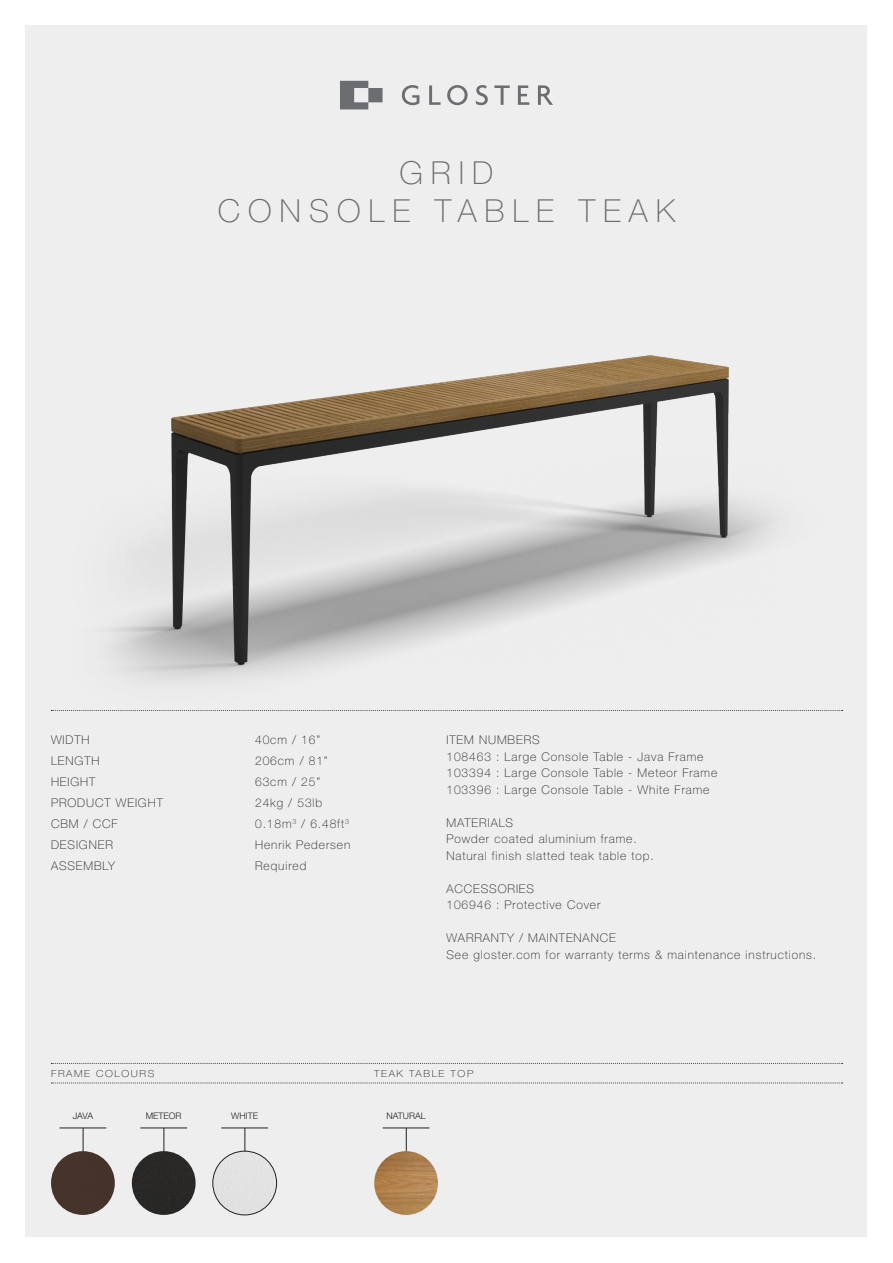
<style>
.page{position:relative;width:893px;height:1263px;background:#fff}
.page>*{position:absolute;margin:0;border:0;box-sizing:border-box;transform-origin:0 0}
.t1{font:100 31.8px "Helvetica Neue LT Pro";letter-spacing:.25em;color:#6c6d70}
.t2{font:100 12px "Helvetica Neue LT Pro";letter-spacing:.075em;color:#231f20}
.t3{font:100 9.75px "Helvetica Neue LT Pro";letter-spacing:.15em;color:#231f20;scale:1.08 1}
.t4{font:300 9px "Helvetica Neue LT Pro";color:#231f20}
</style>
<div class="page">
<div style="left:26px;top:26px;width:841px;height:1211px;background:#eeeeef"></div>
<svg style="left:340px;top:81px;width:213px;height:28px"></svg>
<img style="left:108px;top:355px;width:667px;height:326px">
<svg style="left:51px;top:710px;width:792px;height:1px"></svg>
<svg style="left:51px;top:1083px;width:792px;height:1px"></svg>
<svg style="left:51px;top:1063px;width:792px;height:1px"></svg>
<hr style="left:383px;top:1128px;width:46px;height:1px;background:#231f20">
<svg style="left:406px;top:1128px;width:1px;height:23px"></svg>
<img style="left:374px;top:1151px;width:64px;height:64px;border-radius:32px">
<hr style="left:140px;top:1128px;width:47px;height:1px;background:#231f20">
<svg style="left:164px;top:1128px;width:1px;height:23px"></svg>
<div style="left:132px;top:1151px;width:64px;height:64px;background:#292827;border-radius:32px"></div>
<hr style="left:221px;top:1128px;width:47px;height:1px;background:#231f20">
<svg style="left:245px;top:1128px;width:1px;height:23px"></svg>
<div style="left:213px;top:1151px;width:64px;height:64px;background:#e3e2e2;border-radius:32px"></div>
<div style="left:213px;top:1151px;width:64px;height:64px;border:1px solid #231f20;border-radius:50%"></div>
<hr style="left:60px;top:1128px;width:46px;height:1px;background:#231f20">
<svg style="left:83px;top:1128px;width:1px;height:23px"></svg>
<div style="left:51px;top:1151px;width:64px;height:64px;background:#46332a;border-radius:32px"></div>
<p class="t1" style="left:399px;top:154px;width:95px">GRID</p>
<p class="t1" style="left:218px;top:192px;width:459px">CONSOLE TABLE TEAK</p>
<p class="t2" style="left:51px;top:733px;width:40px">WIDTH</p>
<p class="t2" style="left:51px;top:754px;width:50px">LENGTH</p>
<p class="t2" style="left:51px;top:775px;width:46px">HEIGHT</p>
<p class="t2" style="left:51px;top:796px;width:113px">PRODUCT WEIGHT</p>
<p class="t2" style="left:51px;top:817px;width:68px">CBM / CCF</p>
<p class="t2" style="left:51px;top:838px;width:63px">DESIGNER</p>
<p class="t2" style="left:51px;top:859px;width:66px">ASSEMBLY</p>
<p class="t2" style="left:255px;top:733px;width:67px">40cm / 16”</p>
<p class="t2" style="left:255px;top:754px;width:74px">206cm / 81”</p>
<p class="t2" style="left:255px;top:775px;width:67px">63cm / 25”</p>
<p class="t2" style="left:255px;top:796px;width:69px">24kg / 53lb</p>
<p class="t2" style="left:255px;top:817px;width:95px">0.18m<sup>3</sup> / 6.48ft<sup>3</sup></p>
<p class="t2" style="left:255px;top:838px;width:97px">Henrik Pedersen</p>
<p class="t2" style="left:255px;top:859px;width:53px">Required</p>
<p class="t2" style="left:446px;top:733px;width:95px">ITEM NUMBERS</p>
<p class="t2" style="left:446px;top:749px;width:258px">108463 : Large Console Table - Java Frame</p>
<p class="t2" style="left:446px;top:766px;width:272px">103394 : Large Console Table - Meteor Frame</p>
<p class="t2" style="left:446px;top:782px;width:265px">103396 : Large Console Table - White Frame</p>
<p class="t2" style="left:446px;top:815px;width:68px">MATERIALS</p>
<p class="t2" style="left:446px;top:832px;width:192px">Powder coated aluminium frame.</p>
<p class="t2" style="left:446px;top:848px;width:209px">Natural finish slatted teak table top.</p>
<p class="t2" style="left:446px;top:881px;width:89px">ACCESSORIES</p>
<p class="t2" style="left:446px;top:898px;width:155px">106946 : Protective Cover</p>
<p class="t2" style="left:446px;top:931px;width:171px">WARRANTY / MAINTENANCE</p>
<p class="t2" style="left:446px;top:947px;width:371px">See gloster.com for warranty terms &amp; maintenance instructions.</p>
<p class="t3" style="left:51px;top:1067px;width:97px">FRAME COLOURS</p>
<p class="t4" style="left:73px;top:1111px;width:22px">JAVA</p>
<p class="t4" style="left:146px;top:1111px;width:37px">METEOR</p>
<p class="t4" style="left:231px;top:1111px;width:28px">WHITE</p>
<p class="t3" style="left:374px;top:1067px;width:93px">TEAK TABLE TOP</p>
<p class="t4" style="left:387px;top:1111px;width:41px">NATURAL</p>
</div>
